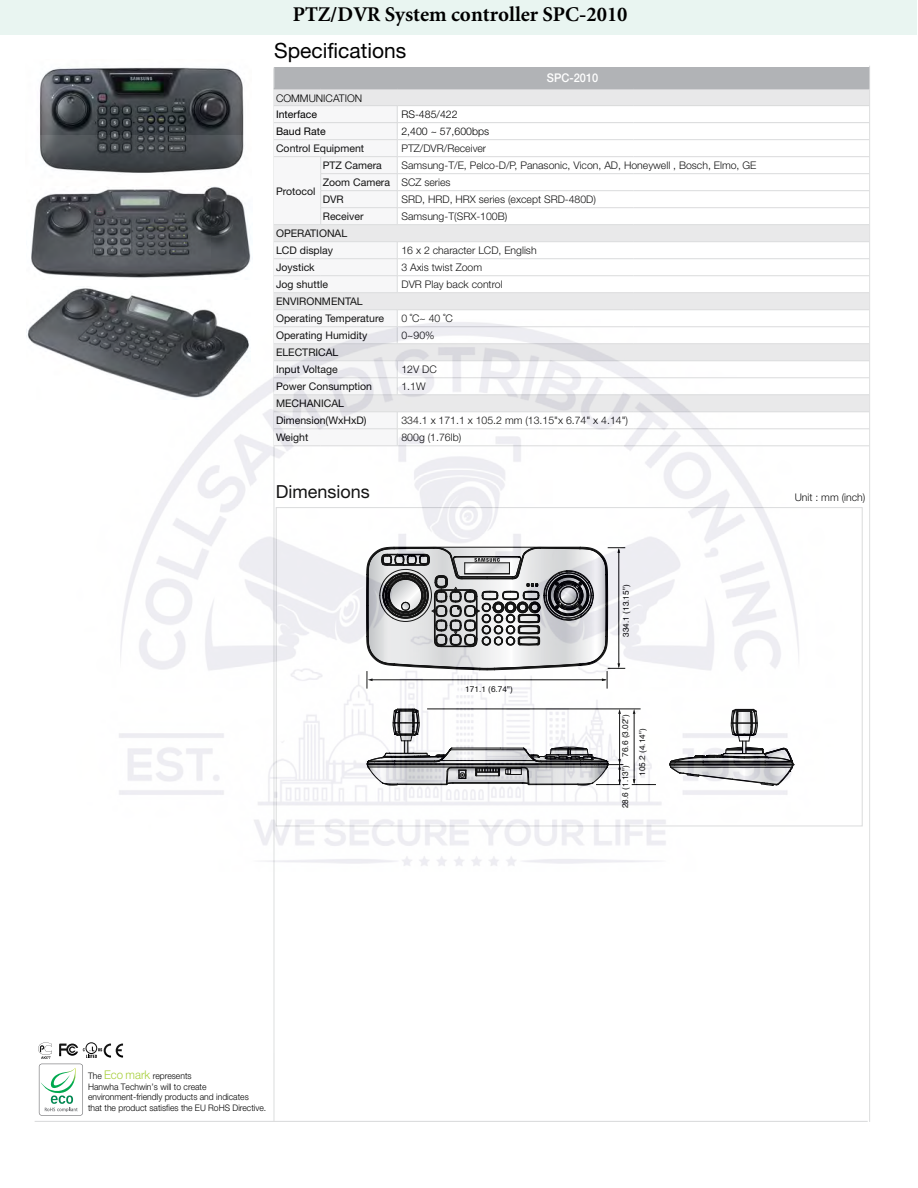
<style>
.page{position:relative;width:918px;height:1188px;background:#fff}
.page>*{position:absolute;margin:0;border:0;box-sizing:border-box;transform-origin:0 0}
.t1{font:700 21px "Minion Cyr";color:#000}
.t2{font:21px "Helvetica Neue";color:#000}
.t3{font:18px "Helvetica Neue";color:#000}
.t4{font:500 12px "Helvetica Neue";color:#fff;scale:.92 1}
.t5{font:300 10.5px/17px "Helvetica Neue";color:#000}
.t6{font:10.5px/17px "Helvetica Neue";color:#000}
.t7{font:300 9px/11.6px "Helvetica Neue";color:#000;scale:.95 1}
.t8{font:8.25px "Helvetica";color:#000}
.s1{font-weight:400}
.s2{font-size:12px;color:#a6ce38}
</style>
<div class="page">
<img style="left:39px;top:67px;width:205px;height:68px">
<hr style="left:274px;top:69px;width:1px;height:1052px;background:#d8d9da">
<hr style="left:35px;top:1121px;width:833px;height:1px;background:#d8d9da">
<svg style="left:38px;top:1053px;width:85px;height:63px"></svg>
<div style="left:274px;top:67px;width:595px;height:22px;background:#b1b3b6"></div>
<div style="left:274px;top:89px;width:595px;height:16px;background:#e8e8e9"></div>
<svg style="left:274px;top:68px;width:1px;height:20px"></svg>
<hr style="left:274px;top:105px;width:47px;height:1px;background:#d8d9da">
<hr style="left:321px;top:105px;width:76px;height:1px;background:#d8d9da">
<hr style="left:397px;top:105px;width:236px;height:1px;background:#d8d9da">
<hr style="left:633px;top:105px;width:236px;height:1px;background:#d8d9da">
<hr style="left:397px;top:122px;width:236px;height:1px;background:#d8d9da">
<hr style="left:633px;top:122px;width:236px;height:1px;background:#d8d9da">
<svg style="left:274px;top:106px;width:124px;height:29px"></svg>
<div style="left:0;top:0;width:917px;height:35px;background:#e9f5f1"></div>
<hr style="left:869px;top:66px;width:1px;height:1056px;background:#d8d9da">
<img style="left:26px;top:135px;width:843px;height:918px">
<h1 class="t1" style="left:293px;top:2px;width:336px">PTZ/DVR System controller SPC-2010</h1>
<h1 class="t2" style="left:274px;top:38px;width:134px">Specifications</h1>
<p class="t4" style="left:547px;top:71px;width:57px">SPC-2010</p>
<p class="t5" style="left:276px;top:89px;width:88px">COMMUNICATION</p>
<p class="t6" style="left:276px;top:106px;width:43px">Interface</p>
<p class="t5" style="left:401px;top:106px;width:58px">RS-485/422</p>
<p class="t6" style="left:276px;top:123px;width:51px">Baud Rate</p>
<p class="t5" style="left:401px;top:123px;width:89px">2,400 ~ 57,600bps</p>
<p class="t6" style="left:276px;top:140px;width:90px">Control Equipment</p>
<p class="t5" style="left:401px;top:140px;width:86px">PTZ/DVR/Receiver</p>
<p class="t6" style="left:276px;top:182px;width:41px">Protocol</p>
<p class="t5" style="left:323px;top:157px;width:435px;text-indent:79px">Samsung-T/E, Pelco-D/P, Panasonic, Vicon, AD, Honeywell , Bosch, Elmo, GE<br><span class="s1">Zoom Camera</span> SCZ series<br><span class="s1">DVR</span></p>
<p class="t6" style="left:323px;top:157px;width:61px">PTZ Camera</p>
<p class="t5" style="left:401px;top:191px;width:196px">SRD, HRD, HRX series (except SRD-480D)</p>
<p class="t6" style="left:323px;top:208px;width:42px">Receiver</p>
<p class="t5" style="left:401px;top:208px;width:107px">Samsung-T(SRX-100B)</p>
<p class="t6" style="left:276px;top:225px;width:73px">OPERATIONAL<br>LCD display</p>
<p class="t5" style="left:401px;top:242px;width:137px">16 x 2 character LCD, English</p>
<p class="t6" style="left:276px;top:259px;width:40px">Joystick</p>
<p class="t5" style="left:401px;top:259px;width:82px">3 Axis twist Zoom</p>
<p class="t6" style="left:276px;top:276px;width:53px">Jog shuttle</p>
<p class="t5" style="left:401px;top:276px;width:103px">DVR Play back control</p>
<p class="t6" style="left:276px;top:293px;width:109px">ENVIRONMENTAL<br>Operating Temperature</p>
<p class="t5" style="left:401px;top:310px;width:53px">0 ˚C~ 40 ˚C</p>
<p class="t6" style="left:276px;top:327px;width:93px">Operating Humidity</p>
<p class="t5" style="left:401px;top:327px;width:35px">0~90%</p>
<p class="t6" style="left:276px;top:344px;width:64px">ELECTRICAL<br>Input Voltage</p>
<p class="t5" style="left:401px;top:361px;width:37px">12V DC</p>
<p class="t6" style="left:276px;top:378px;width:98px">Power Consumption</p>
<p class="t5" style="left:401px;top:378px;width:26px">1.1W</p>
<p class="t6" style="left:276px;top:395px;width:92px">MECHANICAL<br>Dimension(WxHxD)</p>
<p class="t5" style="left:401px;top:412px;width:228px">334.1 x 171.1 x 105.2 mm (13.15"x 6.74" x 4.14")</p>
<p class="t6" style="left:276px;top:429px;width:34px">Weight</p>
<p class="t5" style="left:401px;top:429px;width:61px">800g (1.76lb)</p>
<h2 class="t3" style="left:276px;top:480px;width:96px">Dimensions</h2>
<p class="t8" style="left:465px;top:683px;width:49px">171.1 (6.74")</p>
<p class="t8" style="left:620px;top:637px;width:54px;rotate:-90deg">334.1 (13.15")</p>
<p class="t8" style="left:619px;top:757px;width:44px;rotate:-90deg">76.6 (3.02")</p>
<p class="t8" style="left:619px;top:808px;width:44px;rotate:-90deg">28.6 (1.13")</p>
<p class="t8" style="left:636px;top:776px;width:49px;rotate:-90deg">105.2 (4.14")</p>
<p class="t5" style="left:795px;top:488px;width:72px">Unit : mm (inch)</p>
<p class="t7" style="left:88px;top:1069px;width:126px">The <span class="s2">Eco mark</span> represents<br>Hanwha Techwin’s will to create</p>
<p class="t7" style="left:88px;top:1092px;width:189px;line-height:10.4px">environment-friendly products and indicates<br>that the product satisfies the EU RoHS Directive.</p>
</div>
